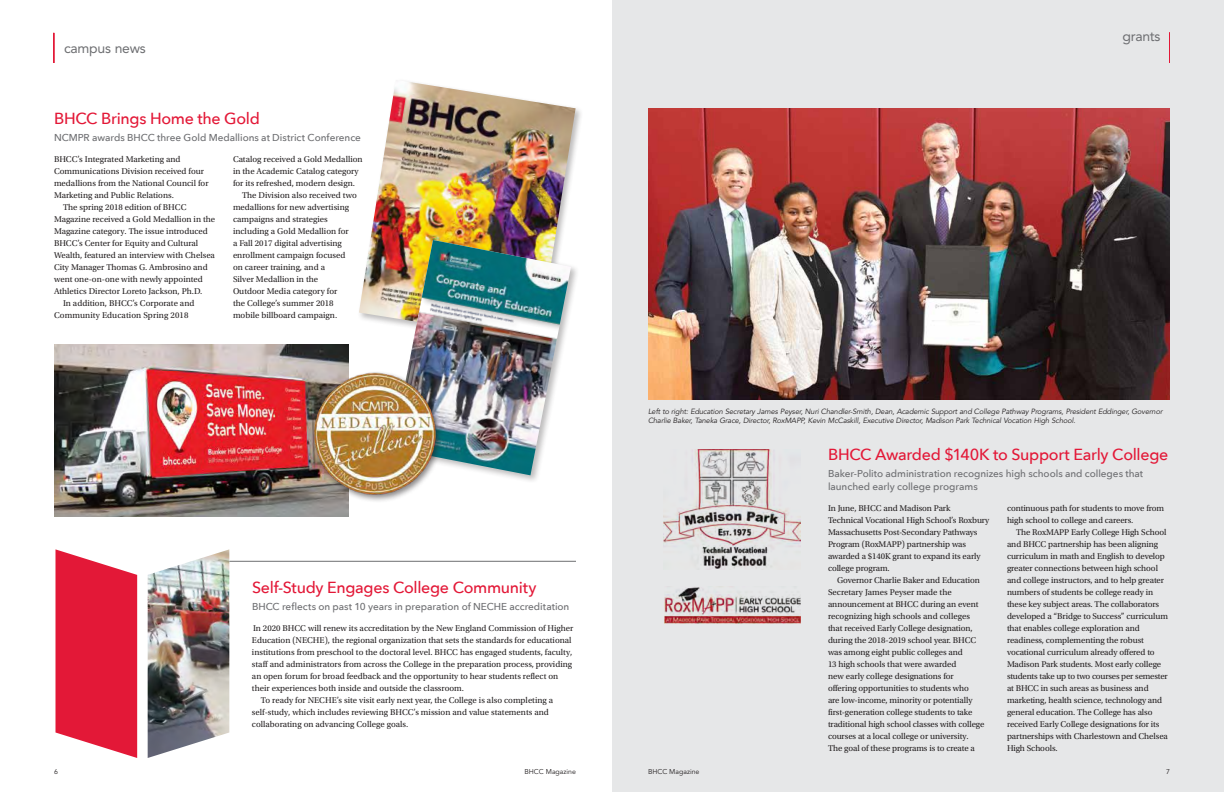
<style>
.page{position:relative;width:1224px;height:792px;background:#fff}
.page>*{position:absolute;margin:0;border:0;box-sizing:border-box;transform-origin:0 0}
.t1{font:500 16px "Avenir Next";letter-spacing:-.02em;color:#e31837}
.t2{font:14px "Avenir LT Std";letter-spacing:-.02em;color:#6d6e71}
.t3{font:500 10px/13px "Avenir Next";letter-spacing:-.005em;color:#6d6e71}
.t4{font:8.8px/12px "Utopia Std";letter-spacing:-.005em;color:#231f20}
.t5{font:italic 7.5px/9.5px "Avenir LT Std";letter-spacing:-.015em;color:#231f20}
.t6{font:7px "Avenir LT Std";color:#231f20}
</style>
<div class="page">
<div style="left:612px;top:0;width:612px;height:792px;background:#e6e7e8"></div>
<img style="left:54px;top:344px;width:295px;height:172px">
<hr style="left:216px;top:561px;width:360px;height:1px;background:#6d6e71">
<hr style="left:1169px;top:32px;width:1px;height:31px;background:#e31837">
<hr style="left:53px;top:33px;width:1px;height:30px;background:#e31837">
<svg style="left:56px;top:549px;width:81px;height:209px;background:#e6344f"></svg>
<img style="left:148px;top:549px;width:81px;height:209px">
<img style="left:359px;top:82px;width:217px;height:242px">
<div style="left:391px;top:238px;width:189px;height:246px;background:#231f20;opacity:.3"></div>
<img style="left:392px;top:240px;width:179px;height:235px">
<div style="left:312px;top:371px;width:132px;height:132px;background:#231f20;opacity:.53"></div>
<img style="left:311px;top:369px;width:126px;height:129px">
<img style="left:648px;top:108px;width:522px;height:291px">
<img style="left:664px;top:449px;width:136px;height:121px">
<img style="left:664px;top:587px;width:137px;height:37px">
<h2 class="t2" style="left:64px;top:40px;width:83px">campus news</h2>
<h1 class="t1" style="left:54px;top:105px;width:207px">BHCC Brings Home the Gold</h1>
<p class="t3" style="left:54px;top:131px;width:309px">NCMPR awards BHCC three Gold Medallions at District Conference</p>
<p class="t4" style="left:54px;top:153px;width:128px">BHCC’s Integrated Marketing and</p>
<p class="t4" style="left:54px;top:165px;width:152px">Communications Division received four</p>
<p class="t4" style="left:54px;top:177px;width:156px">medallions from the National Council for</p>
<p class="t4" style="left:54px;top:189px;width:121px">Marketing and Public Relations.</p>
<p class="t4" style="left:63px;top:201px;width:125px">The spring 2018 edition of BHCC</p>
<p class="t4" style="left:54px;top:213px;width:163px">Magazine received a Gold Medallion in the</p>
<p class="t4" style="left:54px;top:225px;width:155px">Magazine category. The issue introduced</p>
<p class="t4" style="left:54px;top:237px;width:146px">BHCC’s Center for Equity and Cultural</p>
<p class="t4" style="left:54px;top:249px;width:163px">Wealth, featured an interview with Chelsea</p>
<p class="t4" style="left:54px;top:261px;width:155px">City Manager Thomas G. Ambrosino and</p>
<p class="t4" style="left:54px;top:273px;width:150px">went one-on-one with newly appointed</p>
<p class="t4" style="left:54px;top:285px;width:150px">Athletics Director Loreto Jackson, Ph.D.</p>
<p class="t4" style="left:63px;top:297px;width:133px">In addition, BHCC’s Corporate and</p>
<p class="t4" style="left:54px;top:309px;width:136px">Community Education Spring 2018</p>
<p class="t4" style="left:233px;top:153px;width:131px">Catalog received a Gold Medallion</p>
<p class="t4" style="left:233px;top:165px;width:127px">in the Academic Catalog category</p>
<p class="t4" style="left:233px;top:177px;width:124px">for its refreshed, modern design.</p>
<p class="t4" style="left:242px;top:189px;width:116px">The Division also received two</p>
<p class="t4" style="left:233px;top:201px;width:118px">medallions for new advertising</p>
<p class="t4" style="left:233px;top:213px;width:96px">campaigns and strategies</p>
<p class="t4" style="left:233px;top:225px;width:117px">including a Gold Medallion for</p>
<p class="t4" style="left:233px;top:237px;width:110px">a Fall 2017 digital advertising</p>
<p class="t4" style="left:233px;top:249px;width:114px">enrollment campaign focused</p>
<p class="t4" style="left:233px;top:261px;width:94px">on career training, and a</p>
<p class="t4" style="left:233px;top:273px;width:87px">Silver Medallion in the</p>
<p class="t4" style="left:233px;top:285px;width:106px">Outdoor Media category for</p>
<p class="t4" style="left:233px;top:297px;width:102px">the College’s summer 2018</p>
<p class="t4" style="left:233px;top:309px;width:106px">mobile billboard campaign.</p>
<h1 class="t1" style="left:252px;top:574px;width:286px">Self-Study Engages College Community</h1>
<p class="t3" style="left:252px;top:600px;width:319px">BHCC reflects on past 10 years in preparation of NECHE accreditation</p>
<p class="t4" style="left:253px;top:622px;width:322px">In 2020 BHCC will renew its accreditation by the New England Commission of Higher</p>
<p class="t4" style="left:252px;top:634px;width:321px">Education (NECHE), the regional organization that sets the standards for educational</p>
<p class="t4" style="left:252px;top:646px;width:322px">institutions from preschool to the doctoral level. BHCC has engaged students, faculty,</p>
<p class="t4" style="left:252px;top:658px;width:322px">staff and administrators from across the College in the preparation process, providing</p>
<p class="t4" style="left:252px;top:670px;width:308px">an open forum for broad feedback and the opportunity to hear students reflect on</p>
<p class="t4" style="left:252px;top:682px;width:214px">their experiences both inside and outside the classroom.</p>
<p class="t4" style="left:261px;top:694px;width:294px">To ready for NECHE’s site visit early next year, the College is also completing a</p>
<p class="t4" style="left:252px;top:706px;width:298px">self-study, which includes reviewing BHCC’s mission and value statements and</p>
<p class="t4" style="left:252px;top:718px;width:158px">collaborating on advancing College goals.</p>
<p class="t6" style="left:54px;top:768px;width:5px">6</p>
<p class="t6" style="left:525px;top:768px;width:53px">BHCC Magazine</p>
<h2 class="t2" style="left:1122px;top:28px;width:40px">grants</h2>
<p class="t5" style="left:648px;top:406px;width:516px">Left to right: Education Secretary James Peyser, Nuri Chandler-Smith, Dean, Academic Support and College Pathway Programs, President Eddinger, Governor<br>Charlie Baker, Taneka Grace, Director, RoxMAPP, Kevin McCaskill, Executive Director, Madison Park Technical Vocation High School.</p>
<h1 class="t1" style="left:828px;top:440px;width:342px">BHCC Awarded $140K to Support Early College</h1>
<p class="t3" style="left:828px;top:466px;width:317px">Baker-Polito administration recognizes high schools and colleges that launched early college programs</p>
<p class="t4" style="left:828px;top:502px;width:163px">In June, BHCC and Madison Park<br>Technical Vocational High School’s Roxbury Massachusetts Post-Secondary Pathways Program (RoxMAPP) partnership was awarded a $140K grant to expand its early college program.</p>
<p class="t4" style="left:828px;top:574px;width:158px;text-indent:9px">Governor Charlie Baker and Education Secretary James Peyser made the announcement at BHCC during an event recognizing high schools and colleges that received Early College designation, during the 2018-2019 school year. BHCC was among eight public colleges and<br>13 high schools that were awarded<br>new early college designations for offering opportunities to students who<br>are low-income, minority or potentially first-generation college students to take traditional high school classes with college courses at a local college or university.<br>The goal of these programs is to create a</p>
<p class="t4" style="left:1007px;top:502px;width:159px">continuous path for students to move from high school to college and careers.</p>
<p class="t4" style="left:1007px;top:526px;width:163px;text-indent:9px">The RoxMAPP Early College High School and BHCC partnership has been aligning curriculum in math and English to develop greater connections between high school and college instructors, and to help greater numbers of students be college ready in these key subject areas. The collaborators developed a “Bridge to Success” curriculum that enables college exploration and readiness, complementing the robust vocational curriculum already offered to Madison Park students. Most early college students take up to two courses per semester at BHCC in such areas as business and marketing, health science, technology and general education. The College has also received Early College designations for its partnerships with Charlestown and Chelsea High Schools.</p>
<p class="t6" style="left:648px;top:768px;width:53px">BHCC Magazine</p>
<p class="t6" style="left:1166px;top:768px;width:5px">7</p>
</div>
